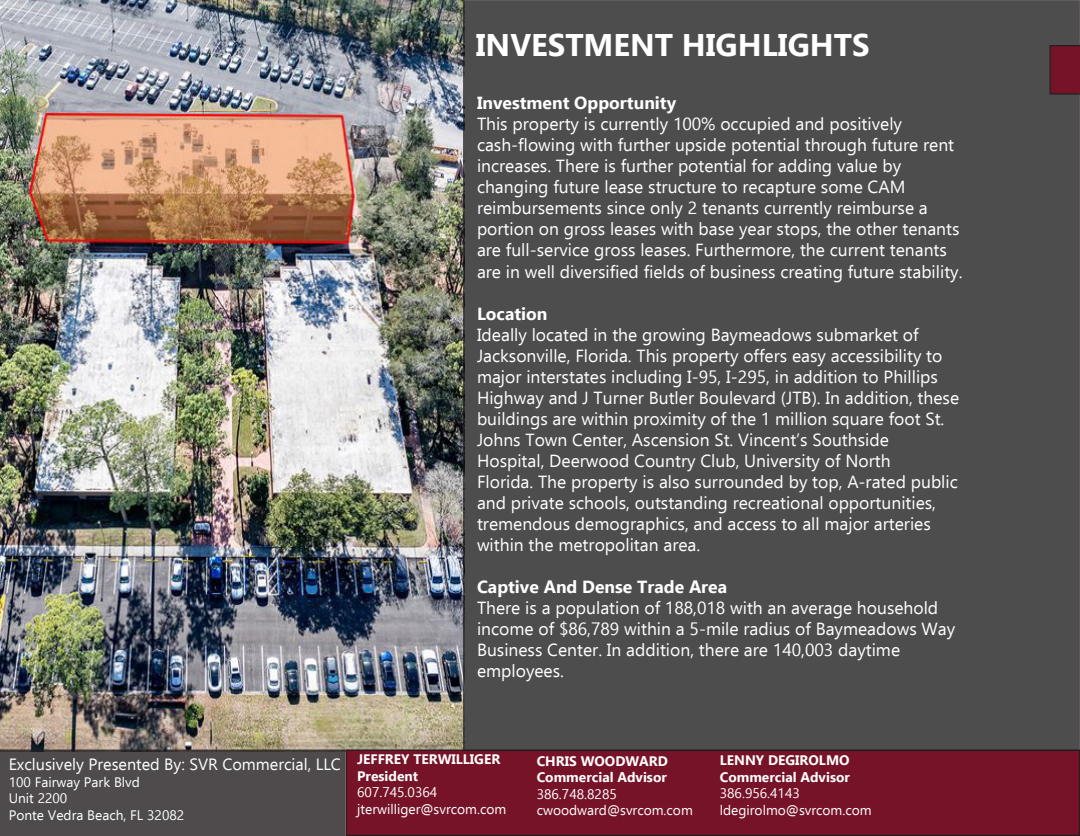
<style>
.page{position:relative;width:1080px;height:836px;background:#fff}
.page>*{position:absolute;margin:0;border:0;box-sizing:border-box;transform-origin:0 0}
.t1{font:700 31.25px "Ebrima";color:#fff}
.t2{font:17.5px "Ebrima";color:#fff}
.t3{font:700 17.5px "Ebrima";color:#fff}
.t4{font:16.25px "Ebrima";color:#fff}
.t5{font:13.75px "Ebrima";color:#fff}
.t6{font:700 13.75px "Ebrima";color:#fff}
</style>
<div class="page">
<img style="left:0;top:0;width:463px;height:749px">
<div style="left:346px;top:749px;width:733px;height:86px;background:#771328"></div>
<div style="left:346px;top:749px;width:734px;height:86px;border:1px solid #231f20"></div>
<div style="left:1px;top:749px;width:344px;height:86px;background:#4f4b4c"></div>
<div style="left:0;top:749px;width:346px;height:86px;border:1px solid #231f20"></div>
<div style="left:464px;top:0;width:616px;height:750px;background:#4d4d4d"></div>
<svg style="left:1050px;top:45px;width:30px;height:49px"></svg>
<p class="t1" style="left:476px;top:20px;width:395px">INVESTMENT HIGHLIGHTS</p>
<p class="t3" style="left:477px;top:89px;width:201px">Investment Opportunity</p>
<p class="t2" style="left:477px;top:111px;width:427px">This property is currently 100% occupied and positively</p>
<p class="t2" style="left:477px;top:132px;width:479px">cash-flowing with further upside potential through future rent</p>
<p class="t2" style="left:477px;top:153px;width:426px">increases. There is further potential for adding value by</p>
<p class="t2" style="left:477px;top:174px;width:430px">changing future lease structure to recapture some CAM</p>
<p class="t2" style="left:477px;top:195px;width:452px">reimbursements since only 2 tenants currently reimburse a</p>
<p class="t2" style="left:477px;top:216px;width:484px">portion on gross leases with base year stops, the other tenants</p>
<p class="t2" style="left:477px;top:237px;width:471px">are full-service gross leases. Furthermore, the current tenants</p>
<p class="t2" style="left:477px;top:258px;width:487px">are in well diversified fields of business creating future stability.</p>
<p class="t3" style="left:477px;top:299px;width:72px">Location</p>
<p class="t2" style="left:477px;top:321px;width:443px">Ideally located in the growing Baymeadows submarket of</p>
<p class="t2" style="left:477px;top:342px;width:467px">Jacksonville, Florida. This property offers easy accessibility to</p>
<p class="t2" style="left:477px;top:363px;width:462px">major interstates including I-95, I-295, in addition to Phillips</p>
<p class="t2" style="left:477px;top:384px;width:484px">Highway and J Turner Butler Boulevard (JTB). In addition, these</p>
<p class="t2" style="left:477px;top:405px;width:469px">buildings are within proximity of the 1 million square foot St.</p>
<p class="t2" style="left:477px;top:426px;width:413px">Johns Town Center, Ascension St. Vincent’s Southside</p>
<p class="t2" style="left:477px;top:447px;width:415px">Hospital, Deerwood Country Club, University of North</p>
<p class="t2" style="left:477px;top:468px;width:482px">Florida. The property is also surrounded by top, A-rated public</p>
<p class="t2" style="left:477px;top:489px;width:461px">and private schools, outstanding recreational opportunities,</p>
<p class="t2" style="left:477px;top:510px;width:455px">tremendous demographics, and access to all major arteries</p>
<p class="t2" style="left:477px;top:531px;width:225px">within the metropolitan area.</p>
<p class="t3" style="left:477px;top:572px;width:252px">Captive And Dense Trade Area</p>
<p class="t2" style="left:477px;top:594px;width:463px">There is a population of 188,018 with an average household</p>
<p class="t2" style="left:477px;top:615px;width:480px">income of $86,789 within a 5-mile radius of Baymeadows Way</p>
<p class="t2" style="left:477px;top:636px;width:425px">Business Center. In addition, there are 140,003 daytime</p>
<p class="t2" style="left:477px;top:657px;width:88px">employees.</p>
<p class="t4" style="left:9px;top:752px;width:334px">Exclusively Presented By: SVR Commercial, LLC</p>
<p class="t5" style="left:9px;top:771px;width:133px">100 Fairway Park Blvd</p>
<p class="t5" style="left:9px;top:788px;width:60px">Unit 2200</p>
<p class="t5" style="left:9px;top:804px;width:177px">Ponte Vedra Beach, FL 32082</p>
<p class="t6" style="left:357px;top:748px;width:145px">JEFFREY TERWILLIGER</p>
<p class="t6" style="left:357px;top:764px;width:62px">President</p>
<p class="t5" style="left:357px;top:782px;width:82px">607.745.0364</p>
<p class="t5" style="left:357px;top:798px;width:151px">jterwilliger@svrcom.com</p>
<p class="t6" style="left:537px;top:749px;width:133px">CHRIS WOODWARD</p>
<p class="t6" style="left:537px;top:766px;width:132px">Commercial Advisor</p>
<p class="t5" style="left:537px;top:783px;width:82px">386.748.8285</p>
<p class="t5" style="left:537px;top:799px;width:158px">cwoodward@svrcom.com</p>
<p class="t6" style="left:720px;top:749px;width:131px">LENNY DEGIROLMO</p>
<p class="t6" style="left:720px;top:765px;width:132px">Commercial Advisor</p>
<p class="t5" style="left:720px;top:782px;width:82px">386.956.4143</p>
<p class="t5" style="left:720px;top:799px;width:153px">ldegirolmo@svrcom.com</p>
</div>
